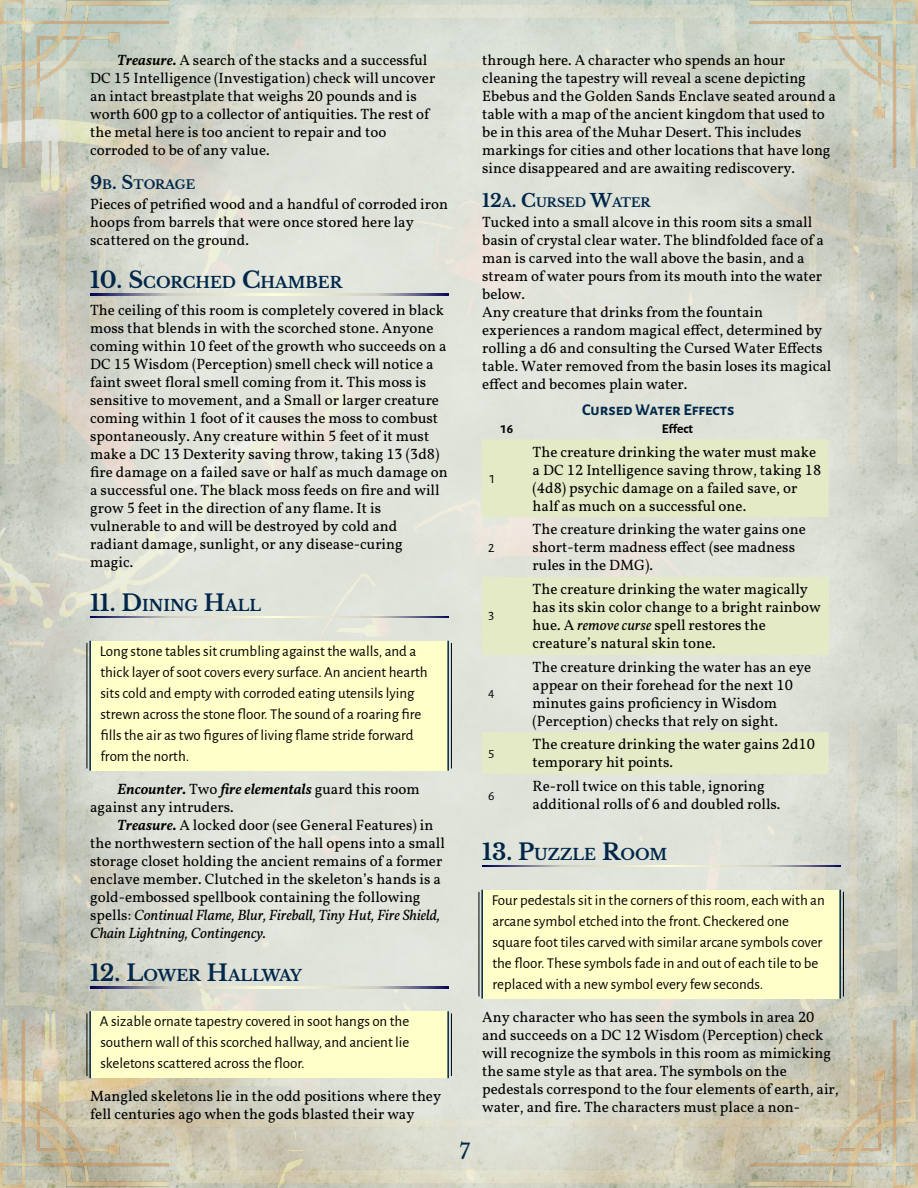
<style>
.page{position:relative;width:918px;height:1188px;background:#fff}
.page>*{position:absolute;margin:0;border:0;box-sizing:border-box;transform-origin:0 0}
.t1{font:21px "Libre Baskerville";color:#002749}
.t2{font:700 16.5px "Alegreya Sans";color:#002749}
.t3{font:700 15.45px "Libre Baskerville";color:#002749}
.t4{font:700 15.45px "Libre Baskerville";letter-spacing:-.02em;color:#002749}
.t5{font:15px/18px "Vollkorn";color:#000}
.t6{font:15px/21px "Alegreya Sans";color:#000}
.t7{font:700 13.5px "Alegreya Sans";color:#000}
.t8{font:13.5px "Alegreya Sans";color:#000}
.t9{font:700 12.45px "Libre Baskerville";color:#002749}
.s1{font-weight:600;font-style:italic}
.s2{font-size:18px}
.s3{font-size:22.5px}
.s4{font-style:italic}
</style>
<div class="page">
<img style="left:0;top:463px;width:905px;height:262px">
<img style="left:0;top:0;width:918px;height:463px">
<img style="left:750px;top:0;width:168px;height:168px">
<img style="left:0;top:0;width:168px;height:168px">
<img style="left:0;top:725px;width:918px;height:463px">
<img style="left:750px;top:1020px;width:168px;height:168px">
<img style="left:0;top:1020px;width:168px;height:168px">
<svg style="left:90px;top:294px;width:358px;height:1px"></svg>
<svg style="left:90px;top:616px;width:358px;height:2px"></svg>
<div style="left:90px;top:641px;width:358px;height:130px;background:#ffffca"></div>
<hr style="left:447px;top:641px;width:2px;height:130px;background:#002749">
<hr style="left:89px;top:641px;width:2px;height:130px;background:#002749">
<hr style="left:451px;top:643px;width:1px;height:125px;background:#000">
<hr style="left:87px;top:643px;width:1px;height:125px;background:#000">
<svg style="left:90px;top:987px;width:358px;height:1px"></svg>
<div style="left:90px;top:1011px;width:358px;height:67px;background:#ffffca"></div>
<hr style="left:447px;top:1011px;width:2px;height:67px;background:#002749">
<hr style="left:89px;top:1011px;width:2px;height:67px;background:#002749">
<hr style="left:451px;top:1013px;width:1px;height:63px;background:#000">
<hr style="left:87px;top:1013px;width:1px;height:63px;background:#000">
<svg style="left:482px;top:865px;width:358px;height:2px"></svg>
<div style="left:482px;top:890px;width:358px;height:109px;background:#ffffca"></div>
<hr style="left:839px;top:890px;width:2px;height:109px;background:#002749">
<hr style="left:481px;top:890px;width:2px;height:109px;background:#002749">
<hr style="left:843px;top:892px;width:1px;height:104px;background:#000">
<hr style="left:479px;top:892px;width:1px;height:104px;background:#000">
<svg style="left:482px;top:439px;width:347px;height:335px;background:#e2e6d0"></svg>
<div style="left:482px;top:577px;width:347px;height:77px;background:#e5eac6"></div>
<p class="t5" style="left:90px;top:52px;width:347px;text-indent:27px"><span class="s1">Treasure.</span> A search of the stacks and a successful DC 15 Intelligence (Investigation) check will uncover an intact breastplate that weighs 20 pounds and is worth 600 gp to a collector of antiquities. The rest of the metal here is too ancient to repair and too corroded to be of any value.</p>
<p class="t9" style="left:90px;top:177px;width:107px"><span class="s2">9</span>B<span class="s2">. S</span>TORAGE</p>
<p class="t5" style="left:90px;top:196px;width:359px">Pieces of petrified wood and a handful of corroded iron hoops from barrels that were once stored here lay scattered on the ground.</p>
<p class="t3" style="left:90px;top:273px;width:254px"><span class="s3">10. S</span>CORCHED <span class="s3">C</span>HAMBER</p>
<p class="t5" style="left:90px;top:302px;width:359px">The ceiling of this room is completely covered in black moss that blends in with the scorched stone. Anyone coming within 10 feet of the growth who succeeds on a DC 15 Wisdom (Perception) smell check will notice a faint sweet floral smell coming from it. This moss is sensitive to movement, and a Small or larger creature coming within 1 foot of it causes the moss to combust spontaneously. Any creature within 5 feet of it must make a DC 13 Dexterity saving throw, taking 13 (3d8) fire damage on a failed save or half as much damage on a successful one. The black moss feeds on fire and will grow 5 feet in the direction of any flame. It is vulnerable to and will be destroyed by cold and radiant damage, sunlight, or any disease-curing magic.</p>
<p class="t3" style="left:90px;top:596px;width:172px"><span class="s3">11. D</span>INING <span class="s3">H</span>ALL</p>
<p class="t6" style="left:100px;top:641px;width:329px">Long stone tables sit crumbling against the walls, and a thick layer of soot covers every surface. An ancient hearth sits cold and empty with corroded eating utensils lying strewn across the stone floor. The sound of a roaring fire fills the air as two figures of living flame stride forward from the north.</p>
<p class="t5" style="left:90px;top:781px;width:331px;text-indent:27px"><span class="s1">Encounter.</span> Two <span class="s1">fire elementals</span> guard this room against any intruders.</p>
<p class="t5" style="left:90px;top:817px;width:356px;text-indent:27px"><span class="s1">Treasure.</span> A locked door (see General Features) in the northwestern section of the hall opens into a small storage closet holding the ancient remains of a former enclave member. Clutched in the skeleton’s hands is a gold-embossed spellbook containing the following spells: <span class="s4">Continual Flame, Blur, Fireball, Tiny Hut, Fire Shield, Chain Lightning, Contingency.</span></p>
<p class="t4" style="left:90px;top:966px;width:213px"><span class="s3">12. L</span>OWER <span class="s3">H</span>ALLWAY</p>
<p class="t6" style="left:100px;top:1011px;width:311px;text-align:justify">A sizable ornate tapestry covered in soot hangs on the southern wall of this scorched hallway, and ancient lie skeletons scattered across the floor.</p>
<p class="t5" style="left:90px;top:1088px;width:353px">Mangled skeletons lie in the odd positions where they fell centuries ago when the gods blasted their way</p>
<p class="t5" style="left:482px;top:52px;width:355px">through here. A character who spends an hour cleaning the tapestry will reveal a scene depicting Ebebus and the Golden Sands Enclave seated around a table with a map of the ancient kingdom that used to be in this area of the Muhar Desert. This includes markings for cities and other locations that have long since disappeared and are awaiting rediscovery.</p>
<p class="t9" style="left:482px;top:195px;width:170px"><span class="s2">12</span>A<span class="s2">. C</span>URSED <span class="s2">W</span>ATER</p>
<p class="t5" style="left:482px;top:214px;width:351px">Tucked into a small alcove in this room sits a small basin of crystal clear water. The blindfolded face of a man is carved into the wall above the basin, and a stream of water pours from its mouth into the water below.<br>Any creature that drinks from the fountain experiences a random magical effect, determined by rolling a d6 and consulting the Cursed Water Effects table. Water removed from the basin loses its magical effect and becomes plain water.</p>
<p class="t2" style="left:582px;top:402px;width:154px">Cursed Water Effects</p>
<p class="t7" style="left:501px;top:422px;width:14px">16</p>
<p class="t7" style="left:662px;top:422px;width:33px">Effect</p>
<p class="t8" style="left:489px;top:472px;width:8px">1</p>
<p class="t8" style="left:488px;top:541px;width:8px">2</p>
<p class="t8" style="left:488px;top:610px;width:8px">3</p>
<p class="t8" style="left:488px;top:687px;width:8px">4</p>
<p class="t5" style="left:533px;top:444px;width:290px">The creature drinking the water must make a DC 12 Intelligence saving throw, taking 18 (4d8) psychic damage on a failed save, or half as much on a successful one.</p>
<p class="t5" style="left:533px;top:521px;width:275px">The creature drinking the water gains one short-term madness effect (see madness rules in the DMG).</p>
<p class="t5" style="left:533px;top:581px;width:290px">The creature drinking the water magically has its skin color change to a bright rainbow hue. A <span class="s4">remove curse</span> spell restores the creature’s natural skin tone.</p>
<p class="t5" style="left:533px;top:659px;width:280px">The creature drinking the water has an eye appear on their forehead for the next 10 minutes gains proficiency in Wisdom (Perception) checks that rely on sight.</p>
<p class="t8" style="left:488px;top:747px;width:8px">5</p>
<p class="t5" style="left:533px;top:737px;width:284px">The creature drinking the water gains 2d10 temporary hit points.</p>
<p class="t8" style="left:488px;top:789px;width:8px">6</p>
<p class="t5" style="left:533px;top:778px;width:249px">Re-roll twice on this table, ignoring additional rolls of 6 and doubled rolls.</p>
<h1 class="t1" style="left:459px;top:1139px;width:12px">7</h1>
<p class="t3" style="left:482px;top:845px;width:186px"><span class="s3">13. P</span>UZZLE <span class="s3">R</span>OOM</p>
<p class="t6" style="left:492px;top:890px;width:334px">Four pedestals sit in the corners of this room, each with an arcane symbol etched into the front. Checkered one square foot tiles carved with similar arcane symbols cover the floor. These symbols fade in and out of each tile to be replaced with a new symbol every few seconds.</p>
<p class="t5" style="left:482px;top:1009px;width:358px">Any character who has seen the symbols in area 20 and succeeds on a DC 12 Wisdom (Perception) check will recognize the symbols in this room as mimicking the same style as that area. The symbols on the pedestals correspond to the four elements of earth, air, water, and fire. The characters must place a non-</p>
</div>
